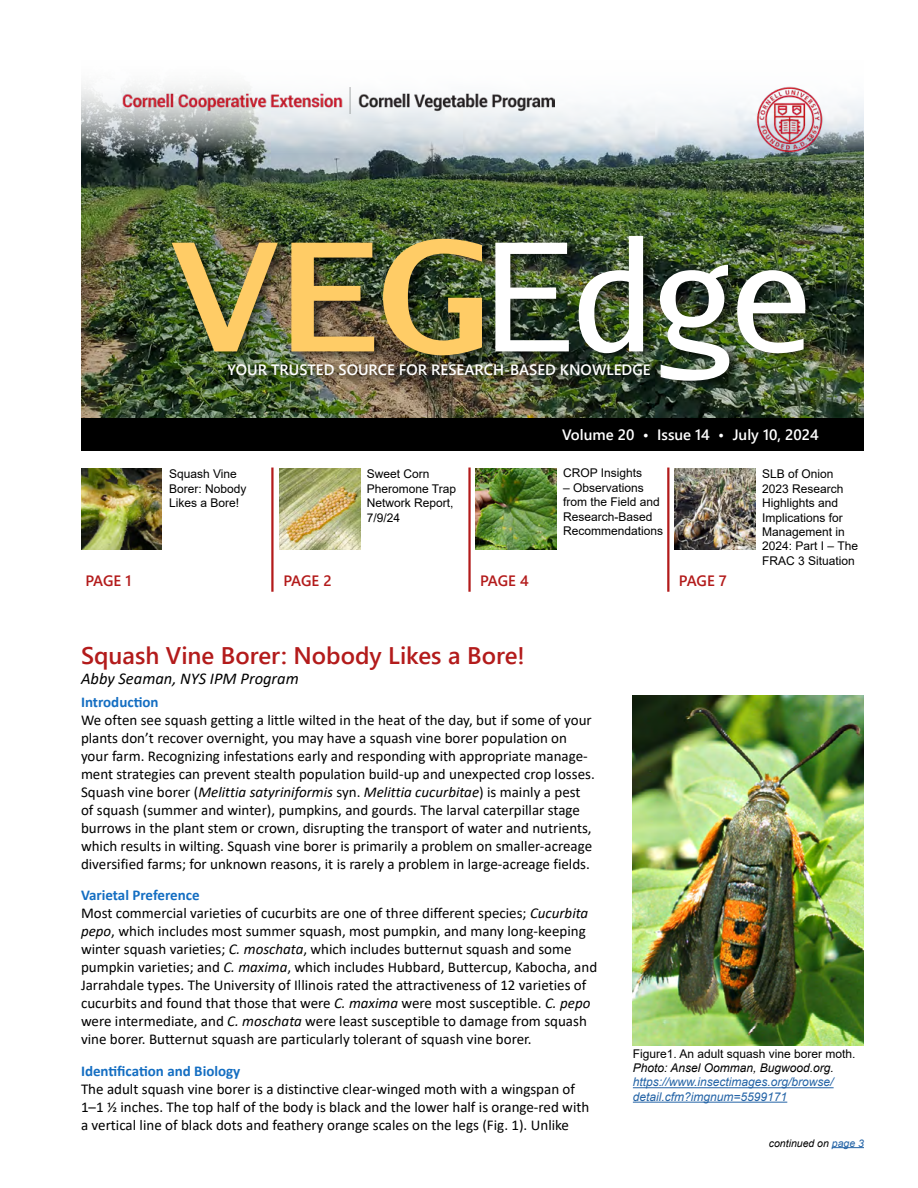
<style>
.page{position:relative;width:918px;height:1188px;background:#fff}
.page>*{position:absolute;margin:0;border:0;box-sizing:border-box;transform-origin:0 0}
.t1{font:150px "Aurulent Sans";color:#fff}
.t2{font:24px "Webly Sleek UI Semibold";color:#b31b1b}
.t3{font:italic 16.5px "Calibri";color:#000}
.t4{font:15px/18px "Calibri";color:#000}
.t5{font:15px "Webly Sleek UI Semibold";color:#fff}
.t6{font:700 15px "Calibri";color:#146ec2}
.t7{font:15px "Webly Sleek UI Semibold";letter-spacing:-.01em;color:#b31b1b}
.t8{font:12px/14.4px "Arial";color:#000}
.t9{font:italic 12px/14.4px "Arial";color:#2363a6}
.t10{font:italic 12px "Arial";color:#000}
.t11{font:italic 10.5px "Arial";color:#000}
.s1{font-weight:700;color:#fc6}
.s2{font-style:italic}
.s3{font-weight:700;color:#146ec2}
.s4{color:#2363a6}
</style>
<div class="page">
<img style="left:81px;top:153px;width:783px;height:265px">
<svg style="left:81px;top:84px;width:783px;height:69px"></svg>
<img style="left:122px;top:87px;width:432px;height:26px">
<img style="left:755px;top:86px;width:68px;height:67px">
<div style="left:172px;top:232px;width:647px;height:159px;background:#000;opacity:.53"></div>
<div style="left:227px;top:360px;width:437px;height:27px;background:#000;opacity:.73"></div>
<div style="left:81px;top:418px;width:783px;height:33px;background:#000"></div>
<img style="left:81px;top:469px;width:81px;height:81px">
<hr style="left:271px;top:468px;width:3px;height:124px;background:#b31b1b">
<img style="left:279px;top:469px;width:81px;height:81px">
<hr style="left:468px;top:468px;width:3px;height:124px;background:#b31b1b">
<img style="left:476px;top:469px;width:81px;height:81px">
<hr style="left:667px;top:468px;width:2px;height:124px;background:#b31b1b">
<img style="left:675px;top:469px;width:81px;height:81px">
<img style="left:633px;top:696px;width:231px;height:349px">
<hr style="left:633px;top:1087px;width:201px;height:1px;background:#2363a6">
<hr style="left:633px;top:1102px;width:154px;height:1px;background:#2363a6">
<hr style="left:832px;top:1147px;width:32px;height:1px;background:#2363a6">
<h1 class="t1" style="left:170px;top:201px;width:643px"><span class="s1">VEG</span>Edge</h1>
<p class="t5" style="left:228px;top:359px;width:424px">YOUR TRUSTED SOURCE FOR RESEARCH-BASED KNOWLEDGE</p>
<p class="t7" style="left:85px;top:569px;width:48px">PAGE 1</p>
<p class="t8" style="left:169px;top:467px;width:79px">Squash Vine<br>Borer: Nobody<br>Likes a Bore!</p>
<p class="t7" style="left:283px;top:569px;width:50px">PAGE 2</p>
<p class="t8" style="left:367px;top:467px;width:91px">Sweet Corn<br>Pheromone Trap<br>Network Report,<br>7/9/24</p>
<p class="t7" style="left:480px;top:569px;width:50px">PAGE 4</p>
<p class="t5" style="left:562px;top:423px;width:258px">Volume 20 • Issue 14 • July 10, 2024</p>
<p class="t8" style="left:563px;top:466px;width:81px">CROP Insights</p>
<p class="t8" style="left:563px;top:480px;width:102px">– Observations from the Field and<br>Research-Based<br>Recommendations</p>
<p class="t7" style="left:679px;top:569px;width:50px">PAGE 7</p>
<p class="t8" style="left:762px;top:467px;width:97px">SLB of Onion<br>2023 Research<br>Highlights and<br>Implications for<br>Management in<br>2024: Part I – The<br>FRAC 3 Situation</p>
<h2 class="t2" style="left:81px;top:637px;width:445px">Squash Vine Borer: Nobody Likes a Bore!</h2>
<p class="t3" style="left:81px;top:667px;width:219px">Abby Seaman, NYS IPM Program</p>
<p class="t6" style="left:81px;top:691px;width:79px">Introduction</p>
<p class="t4" style="left:81px;top:710px;width:515px">We often see squash getting a little wilted in the heat of the day, but if some of your plants don’t recover overnight, you may have a squash vine borer population on your farm. Recognizing infestations early and responding with appropriate manage&shy;ment strategies can prevent stealth population build-up and unexpected crop losses.<br>Squash vine borer (<span class="s2">Melittia satyriniformis</span> syn. <span class="s2">Melittia cucurbitae</span>) is mainly a pest of squash (summer and winter), pumpkins, and gourds. The larval caterpillar stage burrows in the plant stem or crown, disrupting the transport of water and nutrients, which results in wilting. Squash vine borer is primarily a problem on smaller-acreage diversified farms; for unknown reasons, it is rarely a problem in large-acreage fields.</p>
<p class="t4" style="left:81px;top:886px;width:518px"><span class="s3">Varietal Preference<br></span>Most commercial varieties of cucurbits are one of three different species; <span class="s2">Cucurbita pepo</span>, which includes most summer squash, most pumpkin, and many long-keeping winter squash varieties; <span class="s2">C. moschata</span>, which includes butternut squash and some pumpkin varieties; and <span class="s2">C. maxima</span>, which includes Hubbard, Buttercup, Kabocha, and Jarrahdale types. The University of Illinois rated the attractiveness of 12 varieties of cucurbits and found that those that were <span class="s2">C. maxima</span> were most susceptible. <span class="s2">C. pepo </span>were intermediate, and <span class="s2">C. moschata</span> were least susceptible to damage from squash vine borer. Butternut squash are particularly tolerant of squash vine borer.</p>
<p class="t6" style="left:81px;top:1060px;width:161px">Identification and Biology</p>
<p class="t4" style="left:81px;top:1079px;width:510px">The adult squash vine borer is a distinctive clear-winged moth with a wingspan of<br>1–1 ½ inches. The top half of the body is black and the lower half is orange-red with a vertical line of black dots and feathery orange scales on the legs (Fig. 1). Unlike</p>
<p class="t8" style="left:633px;top:1046px;width:224px">Figure1. An adult squash vine borer moth.</p>
<p class="t10" style="left:633px;top:1060px;width:202px">Photo: Ansel Oomman, Bugwood.org.</p>
<p class="t9" style="left:633px;top:1075px;width:202px">https://www.insectimages.org/browse/ detail.cfm?imgnum=5599171</p>
<p class="t11" style="left:769px;top:1136px;width:97px">continued on <span class="s4">page 3</span></p>
</div>
